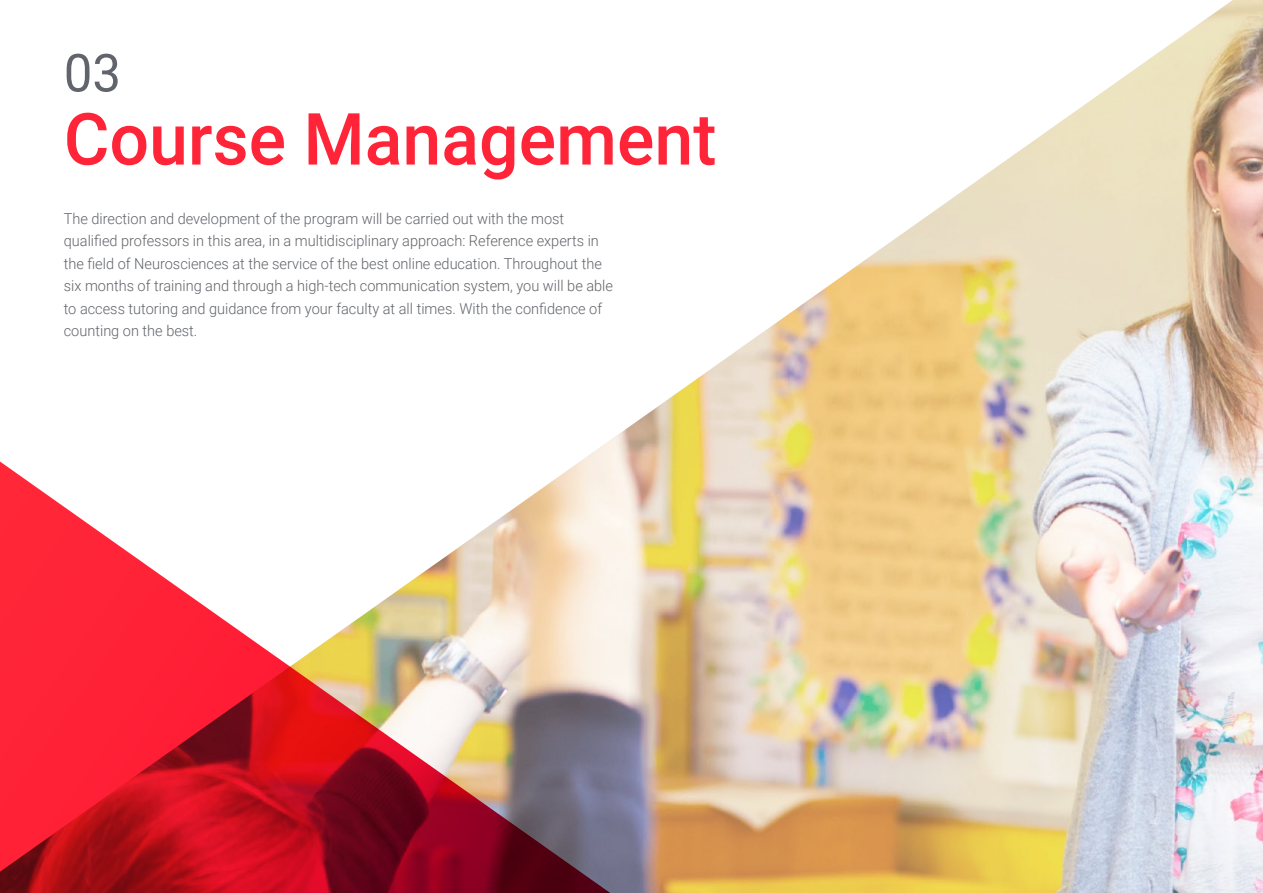
<style>
.page{position:relative;width:1263px;height:893px;background:#fff}
.page>*{position:absolute;margin:0;border:0;box-sizing:border-box;transform-origin:0 0}
.t1{font:500 72px "Roboto";color:#ff2438}
.t2{font:52.5px "Roboto";color:#61646a}
.t3{font:300 15px/22.5px "Roboto";color:#61646a}
</style>
<div class="page">
<img style="left:602px;top:0;width:661px;height:893px">
<svg style="left:0;top:446px;width:640px;height:447px"></svg>
<h2 class="t2" style="left:64px;top:36px;width:59px">03</h2>
<h1 class="t1" style="left:64px;top:89px;width:654px">Course Management</h1>
<p class="t3" style="left:64px;top:207px;width:551px">The direction and development of the program will be carried out with the most qualified professors in this area, in a multidisciplinary approach: Reference experts in the field of Neurosciences at the service of the best online education. Throughout the six months of training and through a high-tech communication system, you will be able to access tutoring and guidance from your faculty at all times. With the confidence of counting on the best.</p>
</div>
